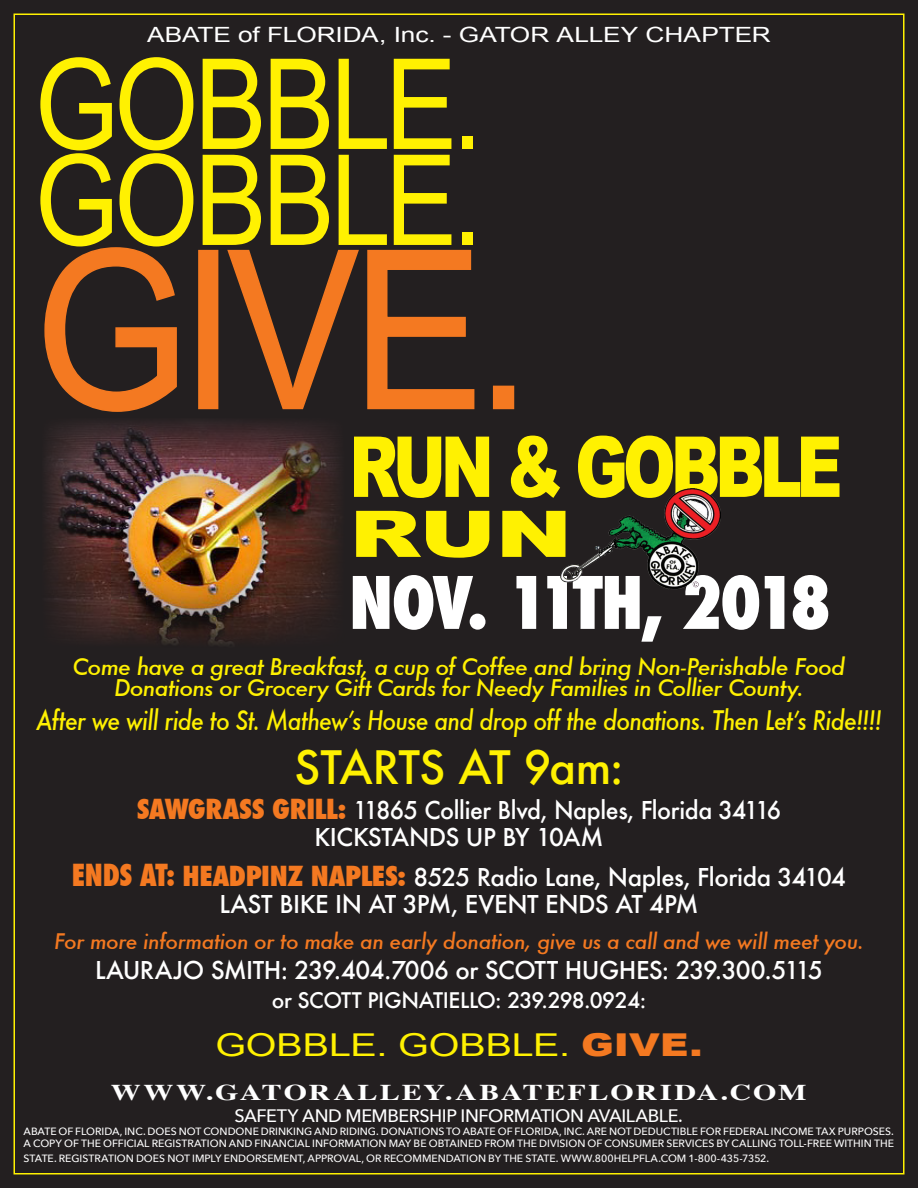
<style>
.page{position:relative;width:918px;height:1188px;background:#231f20}
.page>*{position:absolute;margin:0;border:0;box-sizing:border-box;transform-origin:0 0}
.t1{font:220.5px "Arial";color:#f47921;scale:.9 1}
.t2{font:126px "Arial";letter-spacing:-.035em;color:#fff101;scale:.86 1}
.t3{font:900 84.3px "Arial";letter-spacing:-.08em;color:#fff101;scale:.76 1}
.t4{font:800 condensed 70.2px "Futura";letter-spacing:-.065em;color:#fff}
.t5{font:900 64.35px "Arial";color:#fff101;scale:1.43 1}
.t6{font:500 45px "Futura";letter-spacing:-.02em;color:#fff101}
.t7{font:31.5px "Arial";color:#fff101;scale:1.25 1}
.t8{font:italic 500 26.25px "Futura";letter-spacing:-.03em;color:#fff101;scale:.87 1}
.t9{font:500 24px "Futura";letter-spacing:-.02em;color:#fff}
.t10{font:italic 500 22.5px/21px "Futura";letter-spacing:-.03em;color:#fff101;text-align:center}
.t11{font:700 22.5px "Times";letter-spacing:.07em;color:#fff;scale:1.33 1}
.t12{font:italic 500 21px "Futura";letter-spacing:-.02em;color:#f47921}
.t13{font:21px "Arial";letter-spacing:-.005em;color:#fff;scale:1.25 1}
.t14{font:500 21px "Futura";letter-spacing:-.02em;color:#fff}
.t15{font:500 18px "Avenir Next";letter-spacing:-.02em;color:#fff}
.t16{font:500 10.5px/12.6px "Avenir Next";color:#fff}
.s1{font-weight:800;font-stretch:condensed;font-size:27px;color:#f47921}
.s2{font-weight:800;font-stretch:condensed;font-size:29.7px;color:#f47921}
.s3{font-weight:900;color:#f47921}
</style>
<div class="page">
<div style="left:40px;top:57px;width:479px;height:359px;background:#231f20"></div>
<svg style="left:39px;top:56px;width:156px;height:357px"></svg>
<div style="left:198px;top:250px;width:20px;height:159px;border:2px solid #f47921"></div>
<svg style="left:201px;top:249px;width:274px;height:161px"></svg>
<div style="left:493px;top:386px;width:21px;height:23px;border:2px solid #f47921"></div>
<div style="left:37px;top:657px;width:848px;height:403px;background:#231f20"></div>
<img style="left:42px;top:418px;width:303px;height:229px">
<img style="left:561px;top:489px;width:159px;height:101px">
<p class="t13" style="left:147px;top:21px;width:500px">ABATE of FLORIDA, Inc. - GATOR ALLEY CHAPTER</p>
<p class="t2" style="left:35px;top:22px;width:522px">GOBBLE.</p>
<p class="t2" style="left:35px;top:118px;width:522px">GOBBLE.</p>
<p class="t1" style="left:35px;top:187px;width:553px">GIVE.</p>
<p class="t3" style="left:349px;top:406px;width:651px">RUN &amp; GOBBLE</p>
<p class="t5" style="left:349px;top:487px;width:158px">RUN</p>
<p class="t4" style="left:349px;top:555px;width:484px">NOV. 11TH, 2018</p>
<p class="t10" style="left:73px;top:656px;width:774px">Come have a great Breakfast, a cup of Coffee and bring Non-Perishable Food<br>Donations or Grocery Gift Cards for Needy Families in Collier County.</p>
<p class="t8" style="left:36px;top:703px;width:973px">After we will ride to St. Mathew’s House and drop off the donations. Then Let’s Ride!!!!</p>
<p class="t6" style="left:294px;top:737px;width:331px">STARTS AT 9am:</p>
<p class="t9" style="left:137px;top:794px;width:646px"><span class="s1">SAWGRASS GRILL:</span> 11865 Collier Blvd, Naples, Florida 34116</p>
<p class="t9" style="left:314px;top:821px;width:291px">KICKSTANDS UP BY 10AM</p>
<p class="t9" style="left:72px;top:861px;width:776px"><span class="s2">ENDS AT:</span> <span class="s1">HEADPINZ NAPLES:</span> 8525 Radio Lane, Naples, Florida 34104</p>
<p class="t9" style="left:219px;top:888px;width:481px">LAST BIKE IN AT 3PM, EVENT ENDS AT 4PM</p>
<p class="t12" style="left:54px;top:927px;width:811px">For more information or to make an early donation, give us a call and we will meet you.</p>
<p class="t9" style="left:95px;top:954px;width:729px">LAURAJO SMITH: 239.404.7006 or SCOTT HUGHES: 239.300.5115</p>
<p class="t14" style="left:272px;top:986px;width:376px">or SCOTT PIGNATIELLO: 239.298.0924:</p>
<p class="t7" style="left:215px;top:1024px;width:391px">GOBBLE. GOBBLE. <span class="s3">GIVE.</span></p>
<p class="t11" style="left:111px;top:1071px;width:525px">WWW.GATORALLEY.ABATEFLORIDA.COM</p>
<p class="t15" style="left:235px;top:1100px;width:450px">SAFETY AND MEMBERSHIP INFORMATION AVAILABLE.</p>
<p class="t16" style="left:24px;top:1124px;width:872px">ABATE OF FLORIDA, INC. DOES NOT CONDONE DRINKING AND RIDING. DONATIONS TO ABATE OF FLORIDA, INC. ARE NOT DEDUCTIBLE FOR FEDERAL INCOME TAX PURPOSES.<br>A COPY OF THE OFFICIAL REGISTRATION AND FINANCIAL INFORMATION MAY BE OBTAINED FROM THE DIVISION OF CONSUMER SERVICES BY CALLING TOLL-FREE WITHIN THE</p>
<p class="t16" style="left:24px;top:1152px;width:747px">STATE. REGISTRATION DOES NOT IMPLY ENDORSEMENT, APPROVAL, OR RECOMMENDATION BY THE STATE. WWW.800HELPFLA.COM 1-800-435-7352.</p>
</div>
